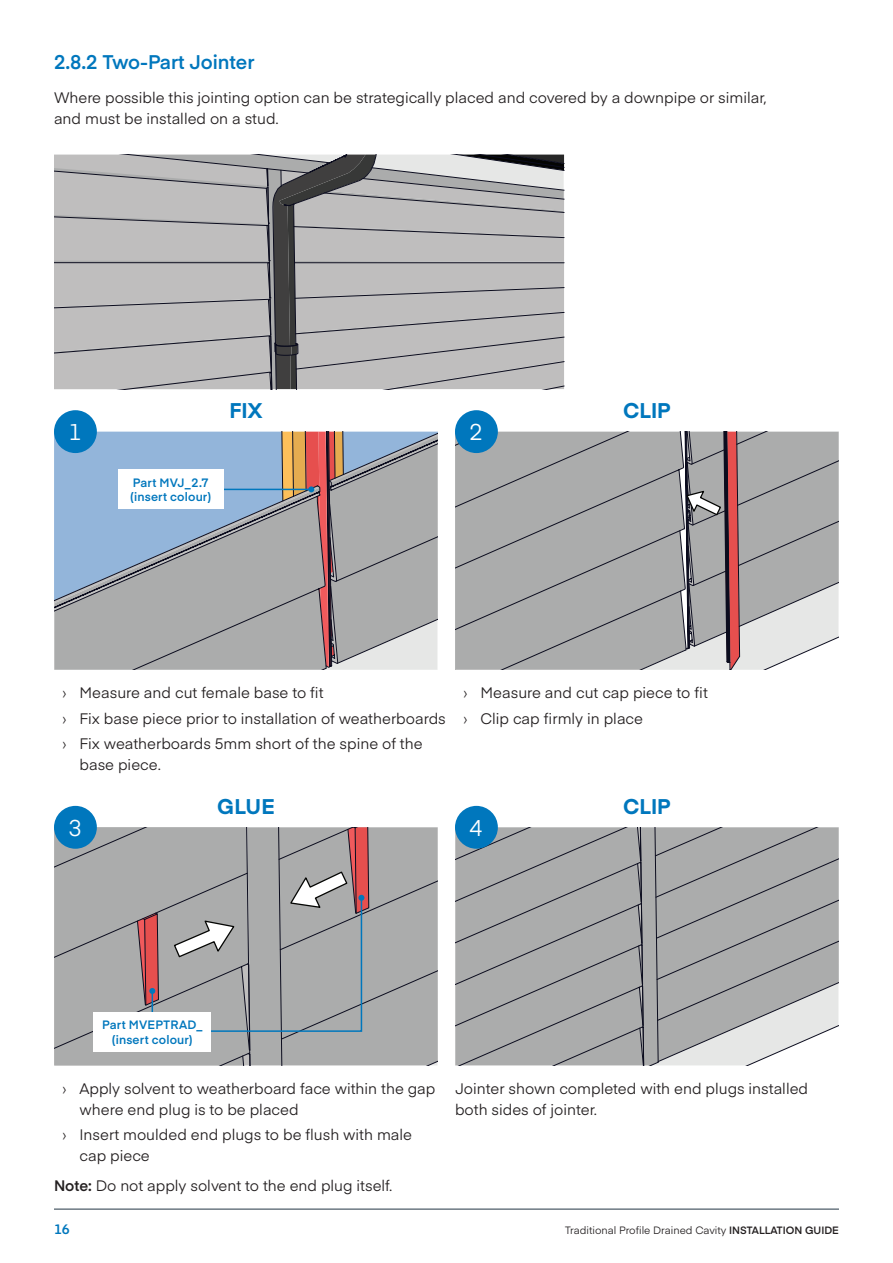
<style>
.page{position:relative;width:893px;height:1263px;background:#fff}
.page>*{position:absolute;margin:0;border:0;box-sizing:border-box;transform-origin:0 0}
.t1{font:22.5px "Eina 01";color:#fff}
.t2{font:700 21px "Eina 01";letter-spacing:.005em;color:#0077bd}
.t3{font:600 19.5px "Eina 01";color:#0077bd}
.t4{font:15px/21px "Eina 01";color:#231f20}
.t5{font:600 13.5px "Eina 01";color:#0077bd}
.t6{font:600 12px/14.4px "Eina 01";letter-spacing:.015em;color:#0077bd}
.t7{font:10.5px "Eina 01";color:#231f20}
.s1{font-family:"Aktiv Grotesk";font-weight:300}
.s2{font-weight:600}
</style>
<div class="page">
<hr style="left:54px;top:1209px;width:785px;height:1px;background:#233645">
<div style="left:54px;top:827px;width:384px;height:238px;background:#abacac"></div>
<hr style="left:839px;top:432px;width:1px;height:150px;background:#bfbebe">
<div style="left:455px;top:432px;width:224px;height:198px;background:#abacac"></div>
<div style="left:473px;top:510px;width:206px;height:160px;background:#abacac"></div>
<svg style="left:679px;top:432px;width:160px;height:238px;background:#afa8aa"></svg>
<svg style="left:455px;top:827px;width:384px;height:239px;background:#abacac"></svg>
<div style="left:54px;top:410px;width:43px;height:43px;background:#0077bd;border-radius:50%"></div>
<div style="left:54px;top:806px;width:43px;height:43px;background:#0077bd;border-radius:50%"></div>
<div style="left:455px;top:410px;width:43px;height:43px;background:#0077bd;border-radius:50%"></div>
<div style="left:455px;top:806px;width:43px;height:43px;background:#0077bd;border-radius:50%"></div>
<svg style="left:54px;top:432px;width:384px;height:238px;background:#a2a8b1"></svg>
<div style="left:118px;top:470px;width:105px;height:39px;background:#fff"></div>
<svg style="left:54px;top:155px;width:511px;height:234px;background:#b0b0b0"></svg>
<svg style="left:137px;top:827px;width:232px;height:238px;background:#a8a3a4"></svg>
<div style="left:94px;top:1012px;width:117px;height:40px;background:#fff"></div>
<h3 class="t3" style="left:54px;top:48px;width:202px">2.8.2 Two-Part Jointer</h3>
<p class="t4" style="left:54px;top:86px;width:714px">Where possible this jointing option can be strategically placed and covered by a downpipe or similar, and must be installed on a stud.</p>
<h1 class="t1" style="left:68px;top:415px;width:15px">1</h1>
<h2 class="t2" style="left:229px;top:395px;width:35px">FIX</h2>
<p class="t6" style="left:130px;top:475px;width:83px">Part MVJ_2.7 (insert colour)</p>
<h1 class="t1" style="left:469px;top:415px;width:15px">2</h1>
<h2 class="t2" style="left:623px;top:395px;width:49px">CLIP</h2>
<p class="t4" style="left:63px;top:679px;width:385px;line-height:25.2px"><span class="s1">›</span> Measure and cut female base to fit<br><span class="s1">›</span> Fix base piece prior to installation of weatherboards <span class="s1">›</span> Fix weatherboards 5mm short of the spine of the</p>
<p class="t4" style="left:80px;top:753px;width:83px">base piece.</p>
<p class="t4" style="left:463px;top:679px;width:246px;line-height:25.2px"><span class="s1">›</span> Measure and cut cap piece to fit <span class="s1">›</span> Clip cap firmly in place</p>
<h2 class="t2" style="left:217px;top:791px;width:59px">GLUE</h2>
<h2 class="t2" style="left:623px;top:791px;width:49px">CLIP</h2>
<h1 class="t1" style="left:68px;top:811px;width:15px">3</h1>
<h1 class="t1" style="left:469px;top:811px;width:15px">4</h1>
<p class="t6" style="left:102px;top:1017px;width:102px;text-align:center">Part MVEPTRAD_ (insert colour)</p>
<p class="t4" style="left:80px;top:1077px;width:357px;text-indent:-17px"><span class="s1">›</span> Apply solvent to weatherboard face within the gap where end plug is to be placed</p>
<p class="t4" style="left:80px;top:1123px;width:334px;text-indent:-17px"><span class="s1">›</span> Insert moulded end plugs to be flush with male cap piece</p>
<p class="t4" style="left:54px;top:1174px;width:340px"><span class="s2">Note:</span> Do not apply solvent to the end plug itself.</p>
<p class="t4" style="left:455px;top:1077px;width:355px">Jointer shown completed with end plugs installed both sides of jointer.</p>
<p class="t5" style="left:54px;top:1219px;width:17px">16</p>
<p class="t7" style="left:565px;top:1223px;width:275px">Traditional Profile Drained Cavity <span class="s2">INSTALLATION GUIDE</span></p>
</div>
